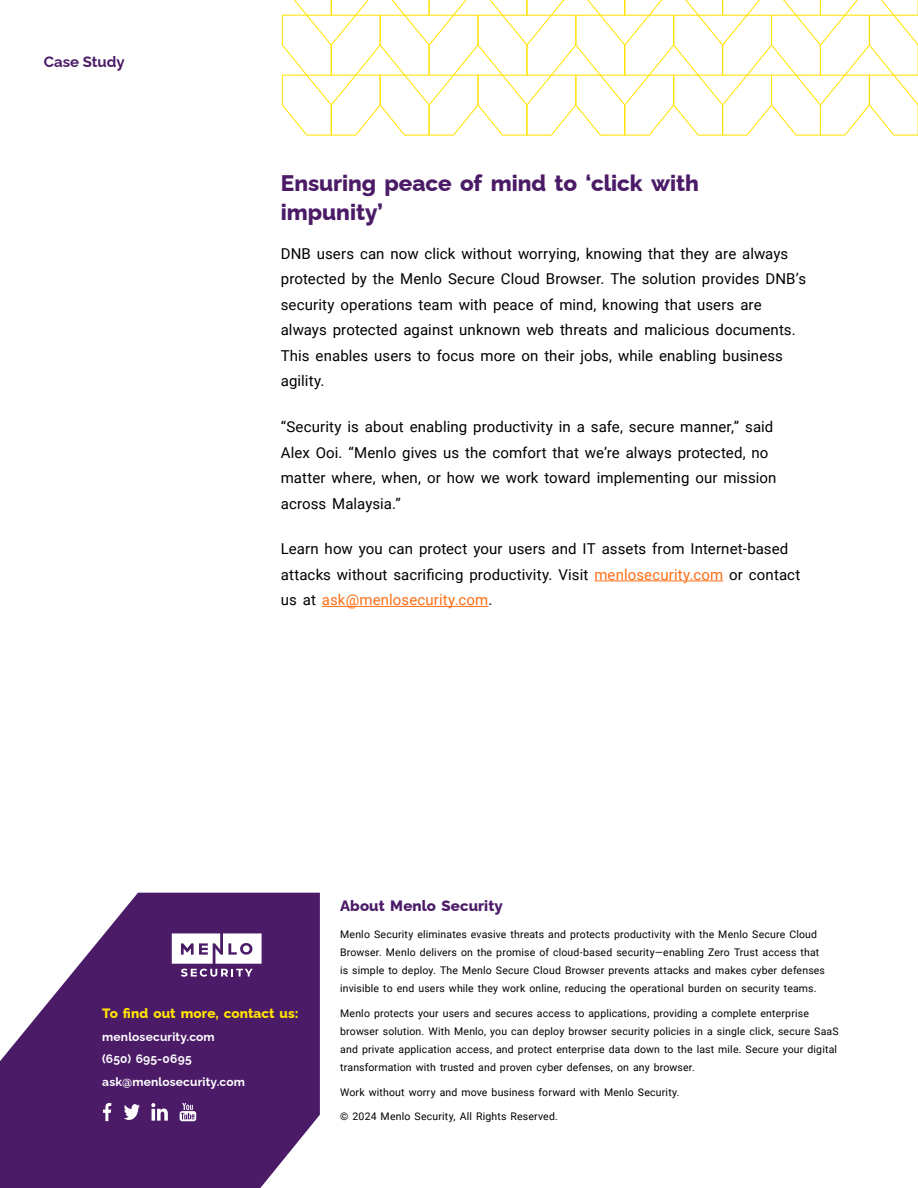
<style>
.page{position:relative;width:918px;height:1188px;background:#fff}
.page>*{position:absolute;margin:0;border:0;box-sizing:border-box;transform-origin:0 0}
.Sub_header{font:800 22.5px/28.5px "Raleway";color:#4b1b67}
.Body_black{font:15px/25.5px "Roboto";letter-spacing:.005em;color:#000}
.t1{font:800 15px "Raleway";letter-spacing:.005em;color:#4b1b67}
.t2{font:700 15px "Raleway";color:#4b1b67}
.t3{font:800 13.5px "Raleway";letter-spacing:.005em;color:#ffe202}
.t4{font:700 12px/22.5px "Raleway";letter-spacing:.015em;color:#fff}
.t5{font:10.5px/18px "Roboto";letter-spacing:.015em;color:#000}
.s1{color:#ff6f15}
</style>
<div class="page">
<svg style="left:0;top:893px;width:320px;height:295px;fill:#4b1b67"></svg>
<svg style="left:103px;top:1103px;width:8px;height:18px"></svg>
<svg style="left:124px;top:1104px;width:16px;height:16px"></svg>
<svg style="left:151px;top:1103px;width:17px;height:18px"></svg>
<svg style="left:180px;top:1103px;width:16px;height:18px"></svg>
<svg style="left:172px;top:933px;width:89px;height:44px"></svg>
<hr style="left:594px;top:581px;width:129px;height:1px;background:#ff6f15">
<hr style="left:322px;top:606px;width:167px;height:1px;background:#ff6f15">
<svg style="left:281px;top:0;width:637px;height:136px"></svg>
<h2 class="t2" style="left:44px;top:49px;width:82px">Case Study</h2>
<p class="Sub_header" style="left:281px;top:167px;width:420px">Ensuring peace of mind to ‘click with impunity’</p>
<p class="Body_black" style="left:281px;top:240px;width:527px">DNB users can now click without worrying, knowing that they are always protected by the Menlo Secure Cloud Browser. The solution provides DNB’s security operations team with peace of mind, knowing that users are always protected against unknown web threats and malicious documents.<br>This enables users to focus more on their jobs, while enabling business agility.</p>
<p class="Body_black" style="left:281px;top:413px;width:497px">“Security is about enabling productivity in a safe, secure manner,” said Alex Ooi. “Menlo gives us the comfort that we’re always protected, no matter where, when, or how we work toward implementing our mission across Malaysia.”</p>
<p class="Body_black" style="left:281px;top:536px;width:521px">Learn how you can protect your users and IT assets from Internet-based attacks without sacrificing productivity. Visit <span class="s1">menlosecurity.com</span> or contact us at <span class="s1">ask@menlosecurity.com</span>.</p>
<p class="t3" style="left:102px;top:1003px;width:198px">To find out more, contact us:</p>
<p class="t4" style="left:102px;top:1024px;width:144px">menlosecurity.com (650) 695-0695 ask@menlosecurity.com</p>
<h2 class="t1" style="left:340px;top:894px;width:164px">About Menlo Security</h2>
<p class="t5" style="left:340px;top:925px;width:486px">Menlo Security eliminates evasive threats and protects productivity with the Menlo Secure Cloud Browser. Menlo delivers on the promise of cloud-based security—enabling Zero Trust access that is simple to deploy. The Menlo Secure Cloud Browser prevents attacks and makes cyber defenses invisible to end users while they work online, reducing the operational burden on security teams.</p>
<p class="t5" style="left:340px;top:1004px;width:500px">Menlo protects your users and secures access to applications, providing a complete enterprise browser solution. With Menlo, you can deploy browser security policies in a single click, secure SaaS and private application access, and protect enterprise data down to the last mile. Secure your digital transformation with trusted and proven cyber defenses, on any browser.</p>
<p class="t5" style="left:340px;top:1082px;width:341px">Work without worry and move business forward with Menlo Security.</p>
<p class="t5" style="left:340px;top:1107px;width:219px">© 2024 Menlo Security, All Rights Reserved.</p>
</div>
